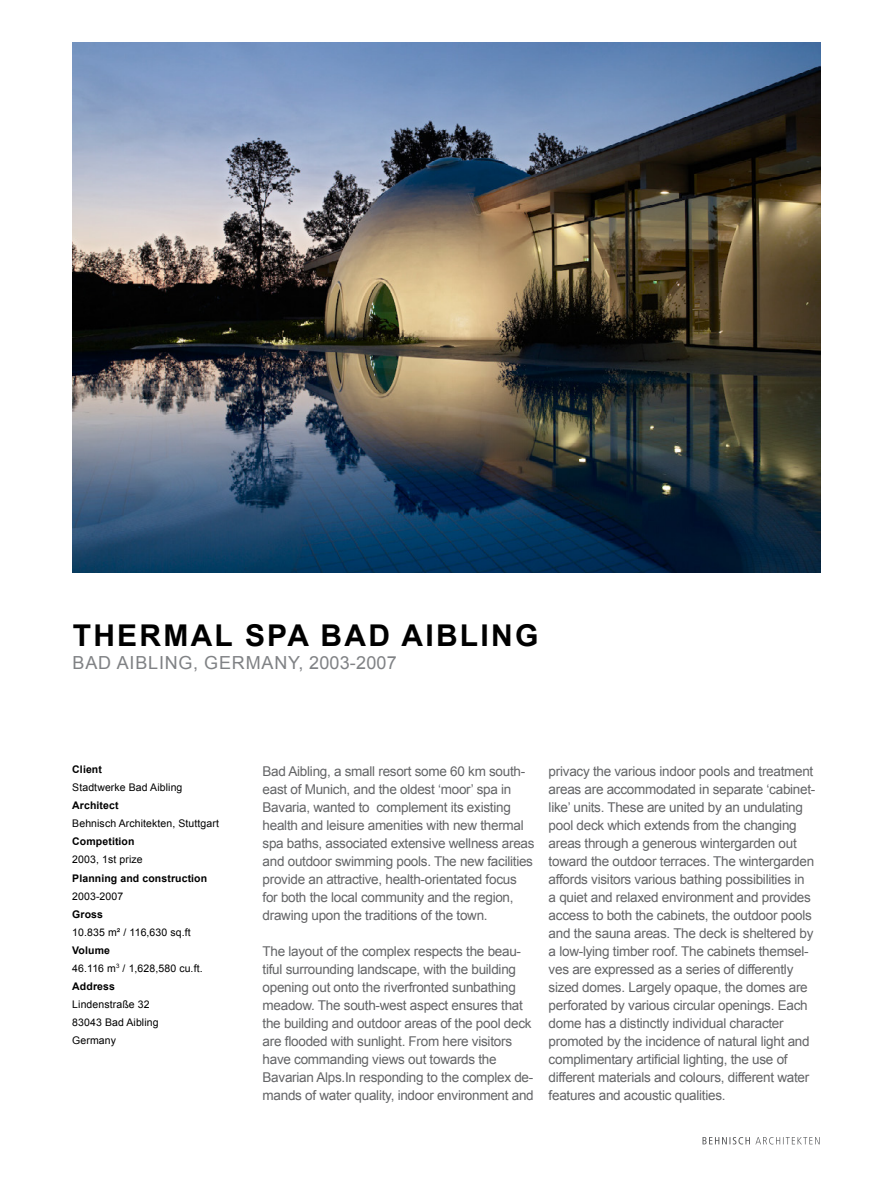
<style>
.page{position:relative;width:893px;height:1187px;background:#fff}
.page>*{position:absolute;margin:0;border:0;box-sizing:border-box;transform-origin:0 0}
.t1{font:700 30px "Arial";letter-spacing:.075em;color:#000}
.t2{font:18px "Arial";letter-spacing:.045em;color:#808285}
.t3{font:13.5px/18px "Arial";letter-spacing:-.02em;color:#636466}
.t4{font:10.5px/18px "Arial";letter-spacing:.01em;color:#000}
.t5{font:700 10.5px "Arial";letter-spacing:.01em;color:#000}
.s1{font-weight:700}
</style>
<div class="page">
<img style="left:72px;top:43px;width:749px;height:529px">
<svg style="left:702px;top:1137px;width:118px;height:7px"></svg>
<h1 class="t1" style="left:73px;top:614px;width:467px">THERMAL SPA BAD AIBLING</h1>
<h2 class="t2" style="left:73px;top:650px;width:326px">BAD AIBLING, GERMANY, 2003-2007</h2>
<p class="t5" style="left:72px;top:762px;width:31px">Client</p>
<p class="t4" style="left:72px;top:778px;width:112px">Stadtwerke Bad Aibling</p>
<p class="t5" style="left:72px;top:798px;width:48px">Architect</p>
<p class="t4" style="left:72px;top:814px;width:148px">Behnisch Architekten, Stuttgart</p>
<p class="t5" style="left:72px;top:834px;width:64px">Competition</p>
<p class="t4" style="left:72px;top:850px;width:72px">2003, 1st prize</p>
<p class="t5" style="left:72px;top:870px;width:136px">Planning and construction</p>
<p class="t4" style="left:72px;top:886px;width:53px">2003-2007</p>
<p class="t5" style="left:72px;top:906px;width:32px">Gross</p>
<p class="t4" style="left:72px;top:922px;width:120px">10.835 m² / 116,630 sq.ft</p>
<p class="t4" style="left:72px;top:940px;width:132px"><span class="s1">Volume<br></span>46.116 m<sup>3</sup> / 1,628,580 cu.ft.<br><span class="s1">Address</span></p>
<p class="t4" style="left:72px;top:994px;width:88px">Lindenstraße 32<br>83043 Bad Aibling<br>Germany</p>
<p class="t3" style="left:263px;top:761px;width:273px">Bad Aibling, a small resort some 60 km south&shy;east of Munich, and the oldest ‘moor’ spa in Bavaria, wanted to complement its existing health and leisure amenities with new thermal spa baths, associated extensive wellness areas and outdoor swimming pools. The new facilities provide an attractive, health-orientated focus for both the local community and the region, drawing upon the traditions of the town.</p>
<p class="t3" style="left:263px;top:941px;width:273px">The layout of the complex respects the beau&shy;tiful surrounding landscape, with the building opening out onto the riverfronted sunbathing meadow. The south-west aspect ensures that the building and outdoor areas of the pool deck are flooded with sunlight. From here visitors have commanding views out towards the Bavarian Alps.In responding to the complex de&shy;mands of water quality, indoor environment and</p>
<p class="t3" style="left:549px;top:761px;width:268px">privacy the various indoor pools and treatment areas are accommodated in separate ‘cabinet&shy;like’ units. These are united by an undulating pool deck which extends from the changing areas through a generous wintergarden out toward the outdoor terraces. The wintergarden affords visitors various bathing possibilities in a quiet and relaxed environment and provides access to both the cabinets, the outdoor pools and the sauna areas. The deck is sheltered by a low-lying timber roof. The cabinets themsel&shy;ves are expressed as a series of differently sized domes. Largely opaque, the domes are perforated by various circular openings. Each dome has a distinctly individual character promoted by the incidence of natural light and complimentary artificial lighting, the use of different materials and colours, different water features and acoustic qualities.</p>
</div>
